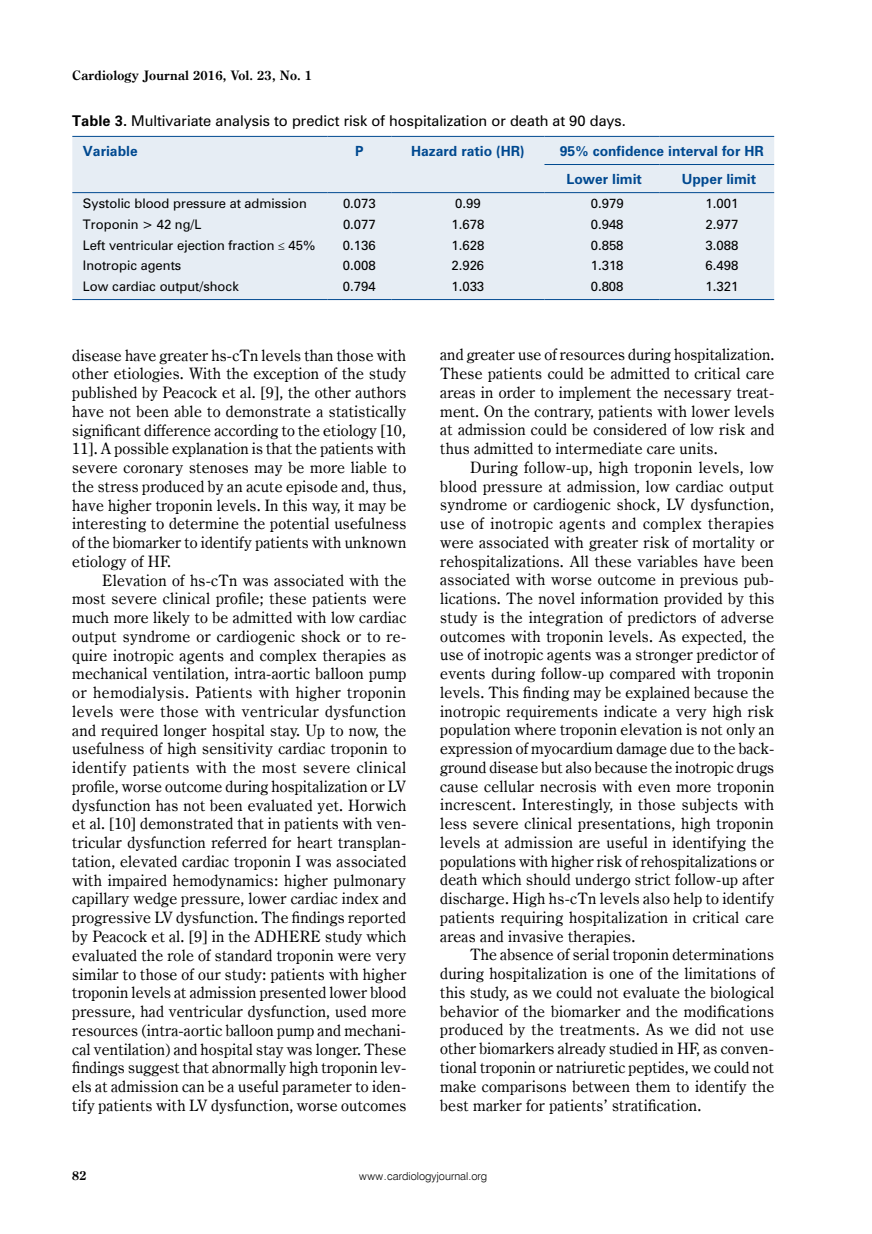
<style>
.page{position:relative;width:872px;height:1234px;background:#fff}
.page>*{position:absolute;margin:0;border:0;box-sizing:border-box;transform-origin:0 0}
.t1{font:15.75px/18.8px "Century Oldst EU";letter-spacing:.015em;color:#000;text-align:justify}
.t2{font:13.5px "Zurich PL";color:#000}
.t3{font:700 13.05px "Century Oldst EU";letter-spacing:.015em;color:#000}
.t4{font:700 12.75px "Zurich PL";color:#004990}
.t5{font:700 12.75px "Century Oldst EU";color:#000}
.t6{font:12px "Zurich PL";color:#000}
.t7{font:10.95px "Swis 721 Lt EU";color:#000}
.s1{font-weight:700}
</style>
<div class="page">
<div style="left:72px;top:137px;width:702px;height:162px;background:#e6edf4"></div>
<hr style="left:72px;top:136px;width:255px;height:1px;background:#004990">
<hr style="left:327px;top:136px;width:64px;height:1px;background:#004990">
<hr style="left:391px;top:136px;width:153px;height:1px;background:#004990">
<hr style="left:544px;top:136px;width:115px;height:1px;background:#004990">
<hr style="left:659px;top:136px;width:115px;height:1px;background:#004990">
<hr style="left:72px;top:299px;width:255px;height:1px;background:#004990">
<hr style="left:327px;top:299px;width:64px;height:1px;background:#004990">
<hr style="left:391px;top:299px;width:153px;height:1px;background:#004990">
<hr style="left:544px;top:299px;width:115px;height:1px;background:#004990">
<hr style="left:659px;top:299px;width:115px;height:1px;background:#004990">
<hr style="left:544px;top:164px;width:115px;height:1px;background:#004990">
<hr style="left:659px;top:164px;width:115px;height:1px;background:#004990">
<hr style="left:72px;top:192px;width:255px;height:1px;background:#004990">
<hr style="left:327px;top:192px;width:64px;height:1px;background:#004990">
<hr style="left:391px;top:192px;width:153px;height:1px;background:#004990">
<hr style="left:544px;top:192px;width:115px;height:1px;background:#004990">
<hr style="left:659px;top:192px;width:115px;height:1px;background:#004990">
<p class="t3" style="left:72px;top:67px;width:241px">Cardiology Journal 2016, Vol. 23, No. 1</p>
<p class="t2" style="left:72px;top:111px;width:555px"><span class="s1">Table 3.</span> Multivariate analysis to predict risk of hospitalization or death at 90 days.</p>
<p class="t4" style="left:83px;top:142px;width:56px">Variable</p>
<p class="t4" style="left:355px;top:142px;width:10px">P</p>
<p class="t4" style="left:411px;top:142px;width:115px">Hazard ratio (HR)</p>
<p class="t4" style="left:559px;top:142px;width:205px">95% confidence interval for HR</p>
<p class="t4" style="left:566px;top:170px;width:77px">Lower limit</p>
<p class="t4" style="left:682px;top:170px;width:76px">Upper limit</p>
<p class="t6" style="left:83px;top:195px;width:225px">Systolic blood pressure at admission</p>
<p class="t6" style="left:343px;top:195px;width:34px">0.073</p>
<p class="t6" style="left:455px;top:195px;width:27px">0.99</p>
<p class="t6" style="left:591px;top:195px;width:34px">0.979</p>
<p class="t6" style="left:705px;top:195px;width:34px">1.001</p>
<p class="t6" style="left:83px;top:216px;width:120px">Troponin &gt; 42 ng/L</p>
<p class="t6" style="left:343px;top:216px;width:34px">0.077</p>
<p class="t6" style="left:451px;top:216px;width:34px">1.678</p>
<p class="t6" style="left:591px;top:216px;width:34px">0.948</p>
<p class="t6" style="left:705px;top:216px;width:34px">2.977</p>
<p class="t6" style="left:83px;top:237px;width:234px">Left ventricular ejection fraction ≤ 45%</p>
<p class="t6" style="left:343px;top:237px;width:34px">0.136</p>
<p class="t6" style="left:451px;top:237px;width:34px">1.628</p>
<p class="t6" style="left:591px;top:237px;width:34px">0.858</p>
<p class="t6" style="left:705px;top:237px;width:34px">3.088</p>
<p class="t6" style="left:83px;top:257px;width:100px">Inotropic agents</p>
<p class="t6" style="left:343px;top:257px;width:34px">0.008</p>
<p class="t6" style="left:451px;top:257px;width:34px">2.926</p>
<p class="t6" style="left:591px;top:257px;width:34px">1.318</p>
<p class="t6" style="left:705px;top:257px;width:34px">6.498</p>
<p class="t6" style="left:83px;top:278px;width:157px">Low cardiac output/shock</p>
<p class="t6" style="left:343px;top:278px;width:34px">0.794</p>
<p class="t6" style="left:451px;top:278px;width:34px">1.033</p>
<p class="t6" style="left:591px;top:278px;width:34px">0.808</p>
<p class="t6" style="left:705px;top:278px;width:34px">1.321</p>
<p class="t1" style="left:72px;top:346px;width:335px">disease have greater hs-cTn levels than those with other etiologies. With the exception of the study published by Peacock et al. [9], the other authors have not been able to demonstrate a statistically significant difference according to the etiology [10, 11]. A possible explanation is that the patients with severe coronary stenoses may be more liable to the stress produced by an acute episode and, thus, have higher troponin levels. In this way, it may be interesting to determine the potential usefulness of the biomarker to identify patients with unknown etiology of HF.</p>
<p class="t1" style="left:72px;top:571px;width:336px;text-indent:30px">Elevation of hs-cTn was associated with the most severe clinical profile; these patients were much more likely to be admitted with low cardiac output syndrome or cardiogenic shock or to re&shy;quire inotropic agents and complex therapies as mechanical ventilation, intra-aortic balloon pump or hemodialysis. Patients with higher troponin levels were those with ventricular dysfunction and required longer hospital stay. Up to now, the usefulness of high sensitivity cardiac troponin to identify patients with the most severe clinical profile, worse outcome during hospitalization or LV dysfunction has not been evaluated yet. Horwich et al. [10] demonstrated that in patients with ven&shy;tricular dysfunction referred for heart transplan&shy;tation, elevated cardiac troponin I was associated with impaired hemodynamics: higher pulmonary capillary wedge pressure, lower cardiac index and progressive LV dysfunction. The findings reported by Peacock et al. [9] in the ADHERE study which evaluated the role of standard troponin were very similar to those of our study: patients with higher troponin levels at admission presented lower blood pressure, had ventricular dysfunction, used more resources (intra-aortic balloon pump and mechani&shy;cal ventilation) and hospital stay was longer. These findings suggest that abnormally high troponin lev&shy;els at admission can be a useful parameter to iden&shy;tify patients with LV dysfunction, worse outcomes</p>
<p class="t1" style="left:440px;top:345px;width:336px">and greater use of resources during hospitalization.<br>These patients could be admitted to critical care areas in order to implement the necessary treat&shy;ment. On the contrary, patients with lower levels at admission could be considered of low risk and thus admitted to intermediate care units.</p>
<p class="t1" style="left:440px;top:458px;width:336px;text-indent:30px">During follow-up, high troponin levels, low blood pressure at admission, low cardiac output syndrome or cardiogenic shock, LV dysfunction, use of inotropic agents and complex therapies were associated with greater risk of mortality or rehospitalizations. All these variables have been associated with worse outcome in previous pub&shy;lications. The novel information provided by this study is the integration of predictors of adverse outcomes with troponin levels. As expected, the use of inotropic agents was a stronger predictor of events during follow-up compared with troponin levels. This finding may be explained because the inotropic requirements indicate a very high risk population where troponin elevation is not only an expression of myocardium damage due to the back&shy;ground disease but also because the inotropic drugs cause cellular necrosis with even more troponin increscent. Interestingly, in those subjects with less severe clinical presentations, high troponin levels at admission are useful in identifying the populations with higher risk of rehospitalizations or death which should undergo strict follow-up after discharge. High hs-cTn levels also help to identify patients requiring hospitalization in critical care areas and invasive therapies.</p>
<p class="t1" style="left:440px;top:945px;width:336px;text-indent:30px">The absence of serial troponin determinations during hospitalization is one of the limitations of this study, as we could not evaluate the biological behavior of the biomarker and the modifications produced by the treatments. As we did not use other biomarkers already studied in HF, as conven&shy;tional troponin or natriuretic peptides, we could not make comparisons between them to identify the best marker for patients’ stratification.</p>
<p class="t5" style="left:72px;top:1167px;width:16px">82</p>
<p class="t7" style="left:359px;top:1169px;width:129px">www.cardiologyjournal.org</p>
</div>
